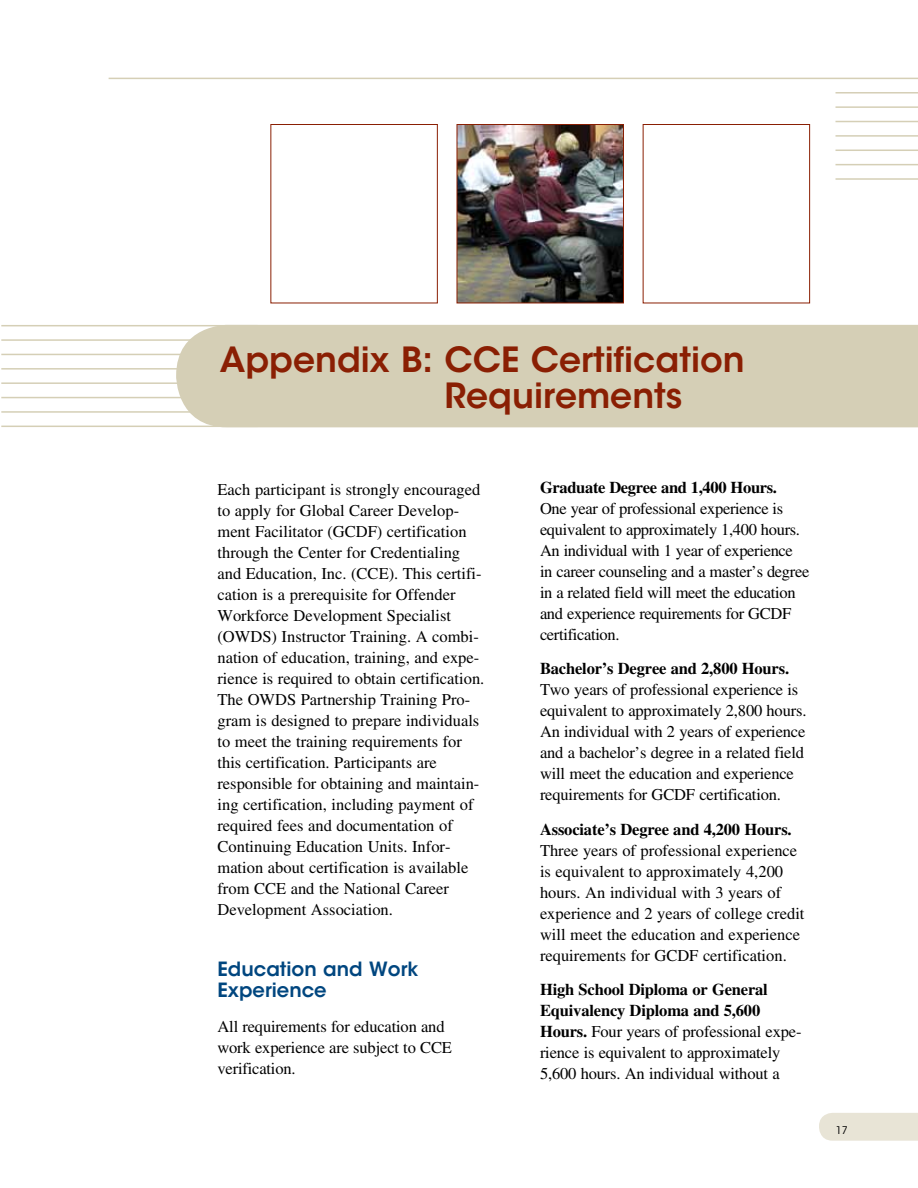
<style>
.page{position:relative;width:918px;height:1188px;background:#fff}
.page>*{position:absolute;margin:0;border:0;box-sizing:border-box;transform-origin:0 0}
.Chap_head{font:600 34.5px/36px "ITC Avant Garde Std";color:#8a1f03}
.lev1_head{font:600 19.5px/21px "ITC Avant Garde Std";color:#00467f}
.body_text{font:16.5px/21px "Times LT Std";color:#000}
.body_text-2{font:16.5px/21px "Times LT Std";letter-spacing:-.02em;color:#000}
.t1{font:10.5px "ITC Avant Garde Std";color:#000}
.s1{font-weight:700}
</style>
<div class="page">
<hr style="left:1px;top:325px;width:257px;height:1px;background:#d5cfb6">
<hr style="left:1px;top:339px;width:257px;height:2px;background:#d5cfb6">
<hr style="left:1px;top:354px;width:257px;height:1px;background:#d5cfb6">
<hr style="left:1px;top:368px;width:257px;height:2px;background:#d5cfb6">
<hr style="left:1px;top:382px;width:257px;height:2px;background:#d5cfb6">
<hr style="left:1px;top:397px;width:257px;height:1px;background:#d5cfb6">
<hr style="left:1px;top:411px;width:257px;height:2px;background:#d5cfb6">
<hr style="left:1px;top:426px;width:257px;height:1px;background:#d5cfb6">
<div style="left:176px;top:325px;width:742px;height:102px;background:#d5cfb6"></div>
<div style="left:819px;top:1113px;width:99px;height:28px;background:#e8e4d6"></div>
<hr style="left:109px;top:78px;width:809px;height:1px;background:#d5cfb6">
<hr style="left:836px;top:92px;width:82px;height:2px;background:#d5cfb6">
<hr style="left:836px;top:106px;width:82px;height:2px;background:#d5cfb6">
<hr style="left:836px;top:121px;width:82px;height:1px;background:#d5cfb6">
<hr style="left:836px;top:135px;width:82px;height:2px;background:#d5cfb6">
<hr style="left:836px;top:150px;width:82px;height:1px;background:#d5cfb6">
<hr style="left:836px;top:164px;width:82px;height:1px;background:#d5cfb6">
<hr style="left:836px;top:178px;width:82px;height:2px;background:#d5cfb6">
<div style="left:270px;top:124px;width:168px;height:179px;border:1px solid #8a1f03"></div>
<img style="left:459px;top:126px;width:163px;height:175px">
<div style="left:457px;top:124px;width:167px;height:179px;border:1px solid #8a1f03"></div>
<div style="left:643px;top:124px;width:167px;height:179px;background:#fff;border:1px solid #8a1f03"></div>
<p class="Chap_head" style="left:445px;top:342px;width:302px;text-indent:-225px">Appendix B: CCE Certification<br>Requirements</p>
<p class="body_text" style="left:218px;top:479px;width:268px">Each participant is strongly encouraged to apply for Global Career Develop&shy;ment Facilitator (GCDF) certification through the Center for Credentialing and Education, Inc. (CCE). This certifi&shy;cation is a prerequisite for Offender Workforce Development Specialist (OWDS) Instructor Training. A combi&shy;nation of education, training, and expe&shy;rience is required to obtain certification.<br>The OWDS Partnership Training Pro&shy;gram is designed to prepare individuals to meet the training requirements for this certification. Participants are responsible for obtaining and maintain&shy;ing certification, including payment of required fees and documentation of Continuing Education Units. Infor&shy;mation about certification is available from CCE and the National Career Development Association.</p>
<p class="lev1_head" style="left:218px;top:959px;width:202px">Education and Work<br>Experience</p>
<p class="body_text" style="left:218px;top:1016px;width:236px">All requirements for education and work experience are subject to CCE verification.</p>
<p class="body_text-2" style="left:540px;top:477px;width:271px"><span class="s1">Graduate Degree and 1,400 Hours.<br></span>One year of professional experience is equivalent to approximately 1,400 hours.<br>An individual with 1 year of experience in career counseling and a master’s degree in a related field will meet the education and experience requirements for GCDF certification.</p>
<p class="body_text" style="left:540px;top:658px;width:268px"><span class="s1">Bachelor’s Degree and 2,800 Hours.<br></span>Two years of professional experience is equivalent to approximately 2,800 hours.<br>An individual with 2 years of experience and a bachelor’s degree in a related field will meet the education and experience requirements for GCDF certification.</p>
<p class="body_text" style="left:540px;top:819px;width:266px"><span class="s1">Associate’s Degree and 4,200 Hours.<br></span>Three years of professional experience is equivalent to approximately 4,200 hours. An individual with 3 years of experience and 2 years of college credit will meet the education and experience requirements for GCDF certification.</p>
<p class="body_text" style="left:540px;top:979px;width:263px"><span class="s1">High School Diploma or General Equivalency Diploma and 5,600<br>Hours.</span> Four years of professional expe&shy;rience is equivalent to approximately 5,600 hours. An individual without a</p>
<p class="t1" style="left:836px;top:1124px;width:14px">17</p>
</div>
